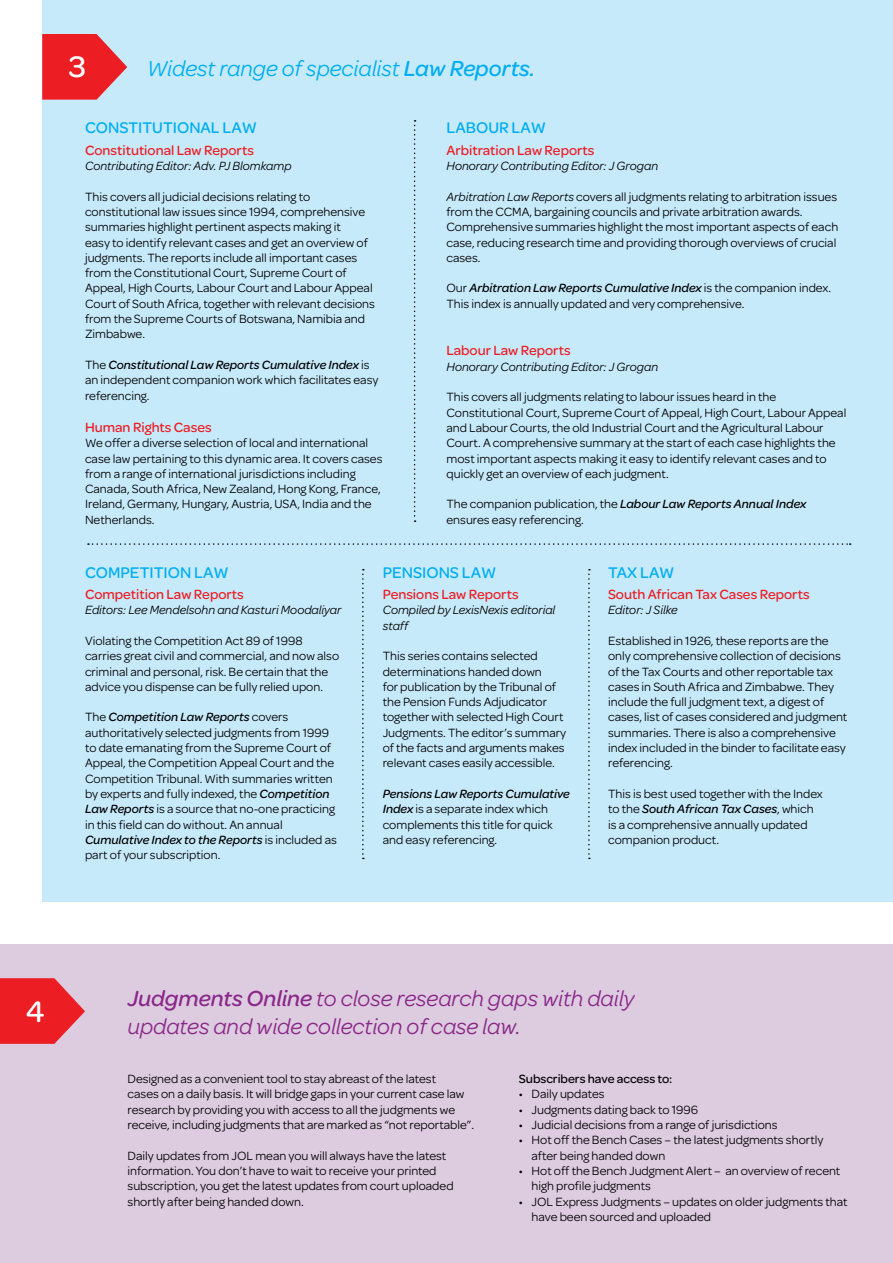
<style>
.page{position:relative;width:893px;height:1263px;background:#fff}
.page>*{position:absolute;margin:0;border:0;box-sizing:border-box;transform-origin:0 0}
.t1{font:500 31.65px "Omnes";color:#fff}
.t2{font:italic 23.25px/27.9px "Omnes";color:#8a2889}
.t3{font:italic 23.25px "Omnes";color:#00aeef}
.t4{font:500 16.5px "Omnes";color:#00aeef}
.t5{font:500 14.25px "Omnes";color:#ed1d24}
.t6{font:12.75px/15.3px "Omnes";color:#000}
.t7{font:italic 12.75px/15.3px "Omnes";color:#000}
.t8{font:500 12.75px "Omnes";color:#000}
.s1{font-weight:500}
.s2{font-weight:500;font-style:italic}
.s3{font-style:italic}
</style>
<div class="page">
<div style="left:0;top:944px;width:893px;height:319px;background:#ddcbe0"></div>
<div style="left:43px;top:0;width:850px;height:902px;background:#c7eafb"></div>
<svg style="left:0;top:978px;width:85px;height:66px"></svg>
<svg style="left:42px;top:34px;width:85px;height:66px"></svg>
<svg style="left:414px;top:120px;width:2px;height:402px"></svg>
<svg style="left:362px;top:569px;width:2px;height:290px"></svg>
<svg style="left:588px;top:569px;width:2px;height:290px"></svg>
<svg style="left:88px;top:543px;width:763px;height:2px"></svg>
<h1 class="t1" style="left:69px;top:45px;width:19px">3</h1>
<h2 class="t3" style="left:147px;top:53px;width:390px">Widest range of specialist <span class="s1">Law Reports.</span></h2>
<p class="t4" style="left:85px;top:116px;width:173px">Constitutional Law</p>
<p class="t5" style="left:85px;top:140px;width:171px">Constitutional Law Reports</p>
<p class="t7" style="left:85px;top:157px;width:208px">Contributing Editor: Adv. PJ Blomkamp</p>
<p class="t6" style="left:85px;top:188px;width:291px">This covers all judicial decisions relating to constitutional law issues since 1994, comprehensive summaries highlight pertinent aspects making it<br>easy to identify relevant cases and get an overview of judgments. The reports include all important cases from the Constitutional Court, Supreme Court of Appeal, High Courts, Labour Court and Labour Appeal Court of South Africa, together with relevant decisions from the Supreme Courts of Botswana, Namibia and Zimbabwe.</p>
<p class="t6" style="left:85px;top:356px;width:295px">The <span class="s2">Constitutional Law Reports Cumulative Index</span> is an independent companion work which facilitates easy referencing.</p>
<p class="t5" style="left:85px;top:417px;width:128px">Human Rights Cases</p>
<p class="t6" style="left:85px;top:435px;width:299px">We offer a diverse selection of local and international case law pertaining to this dynamic area. It covers cases from a range of international jurisdictions including Canada, South Africa, New Zealand, Hong Kong, France, Ireland, Germany, Hungary, Austria, USA, India and the Netherlands.</p>
<p class="t4" style="left:446px;top:116px;width:101px">Labour Law</p>
<p class="t5" style="left:446px;top:140px;width:150px">Arbitration Law Reports</p>
<p class="t7" style="left:446px;top:157px;width:213px">Honorary Contributing Editor: J Grogan</p>
<p class="t6" style="left:446px;top:188px;width:393px"><span class="s3">Arbitration Law Reports</span> covers all judgments relating to arbitration issues from the CCMA, bargaining councils and private arbitration awards.<br>Comprehensive summaries highlight the most important aspects of each case, reducing research time and providing thorough overviews of crucial cases.</p>
<p class="t6" style="left:446px;top:280px;width:386px">Our <span class="s2">Arbitration Law Reports Cumulative Index</span> is the companion index.<br>This index is annually updated and very comprehensive.</p>
<p class="t5" style="left:446px;top:341px;width:126px">Labour Law Reports</p>
<p class="t7" style="left:446px;top:358px;width:213px">Honorary Contributing Editor: J Grogan</p>
<p class="t6" style="left:446px;top:389px;width:401px">This covers all judgments relating to labour issues heard in the Constitutional Court, Supreme Court of Appeal, High Court, Labour Appeal and Labour Courts, the old Industrial Court and the Agricultural Labour Court. A comprehensive summary at the start of each case highlights the most important aspects making it easy to identify relevant cases and to quickly get an overview of each judgment.</p>
<p class="t6" style="left:446px;top:496px;width:361px">The companion publication, the <span class="s2">Labour Law Reports Annual Index </span>ensures easy referencing.</p>
<p class="t4" style="left:85px;top:561px;width:145px">Competition Law</p>
<p class="t5" style="left:85px;top:584px;width:160px">Competition Law Reports</p>
<p class="t7" style="left:85px;top:602px;width:258px">Editors: Lee Mendelsohn and Kasturi Moodaliyar</p>
<p class="t6" style="left:85px;top:632px;width:256px">Violating the Competition Act 89 of 1998 carries great civil and commercial, and now also criminal and personal, risk. Be certain that the advice you dispense can be fully relied upon.</p>
<p class="t6" style="left:85px;top:709px;width:253px">The <span class="s2">Competition Law Reports</span> covers authoritatively selected judgments from 1999 to date emanating from the Supreme Court of Appeal, the Competition Appeal Court and the Competition Tribunal. With summaries written by experts and fully indexed, the <span class="s2">Competition Law Reports</span> is a source that no-one practicing in this field can do without. An annual <span class="s2">Cumulative Index to the Reports</span> is included as part of your subscription.</p>
<p class="t4" style="left:383px;top:561px;width:115px">Pensions Law</p>
<p class="t5" style="left:383px;top:584px;width:137px">Pensions Law Reports</p>
<p class="t7" style="left:383px;top:602px;width:174px">Compiled by LexisNexis editorial staff</p>
<p class="t6" style="left:383px;top:648px;width:185px">This series contains selected determinations handed down<br>for publication by the Tribunal of the Pension Funds Adjudicator together with selected High Court<br>Judgments. The editor’s summary of the facts and arguments makes relevant cases easily accessible.</p>
<p class="t6" style="left:383px;top:785px;width:189px"><span class="s2">Pensions Law Reports Cumulative<br>Index</span> is a separate index which complements this title for quick and easy referencing.</p>
<p class="t4" style="left:608px;top:561px;width:68px">Tax Law</p>
<p class="t5" style="left:608px;top:584px;width:203px">South African Tax Cases Reports</p>
<p class="t7" style="left:608px;top:602px;width:71px">Editor: J Silke</p>
<p class="t6" style="left:608px;top:632px;width:241px">Established in 1926, these reports are the only comprehensive collection of decisions of the Tax Courts and other reportable tax cases in South Africa and Zimbabwe. They include the full judgment text, a digest of cases, list of cases considered and judgment summaries. There is also a comprehensive index included in the binder to facilitate easy referencing.</p>
<p class="t6" style="left:608px;top:785px;width:216px">This is best used together with the Index to the <span class="s2">South African Tax Cases</span>, which is a comprehensive annually updated companion product.</p>
<h1 class="t1" style="left:26px;top:989px;width:20px">4</h1>
<h2 class="t2" style="left:128px;top:983px;width:508px"><span class="s1">Judgments Online</span> to close research gaps with daily updates and wide collection of case law.</h2>
<p class="t6" style="left:128px;top:1070px;width:348px">Designed as a convenient tool to stay abreast of the latest<br>cases on a daily basis. It will bridge gaps in your current case law research by providing you with access to all the judgments we receive, including judgments that are marked as “not reportable”.</p>
<p class="t6" style="left:128px;top:1147px;width:328px">Daily updates from JOL mean you will always have the latest information. You don’t have to wait to receive your printed subscription, you get the latest updates from court uploaded shortly after being handed down.</p>
<p class="t8" style="left:519px;top:1070px;width:155px">Subscribers have access to:</p>
<p class="t6" style="left:519px;top:1086px;width:87px">• Daily updates</p>
<p class="t6" style="left:519px;top:1101px;width:181px">• Judgments dating back to 1996</p>
<p class="t6" style="left:519px;top:1116px;width:260px">• Judicial decisions from a range of jurisdictions</p>
<p class="t6" style="left:531px;top:1132px;width:293px;text-indent:-13px">• Hot off the Bench Cases – the latestjudgments shortly after being handed down</p>
<p class="t6" style="left:531px;top:1162px;width:310px;text-indent:-13px">• Hot off the Bench Judgment Alert – an overview of recent high profile judgments</p>
<p class="t6" style="left:531px;top:1193px;width:317px;text-indent:-13px">• JOL Express Judgments – updates on older judgments that have been sourced and uploaded</p>
</div>
